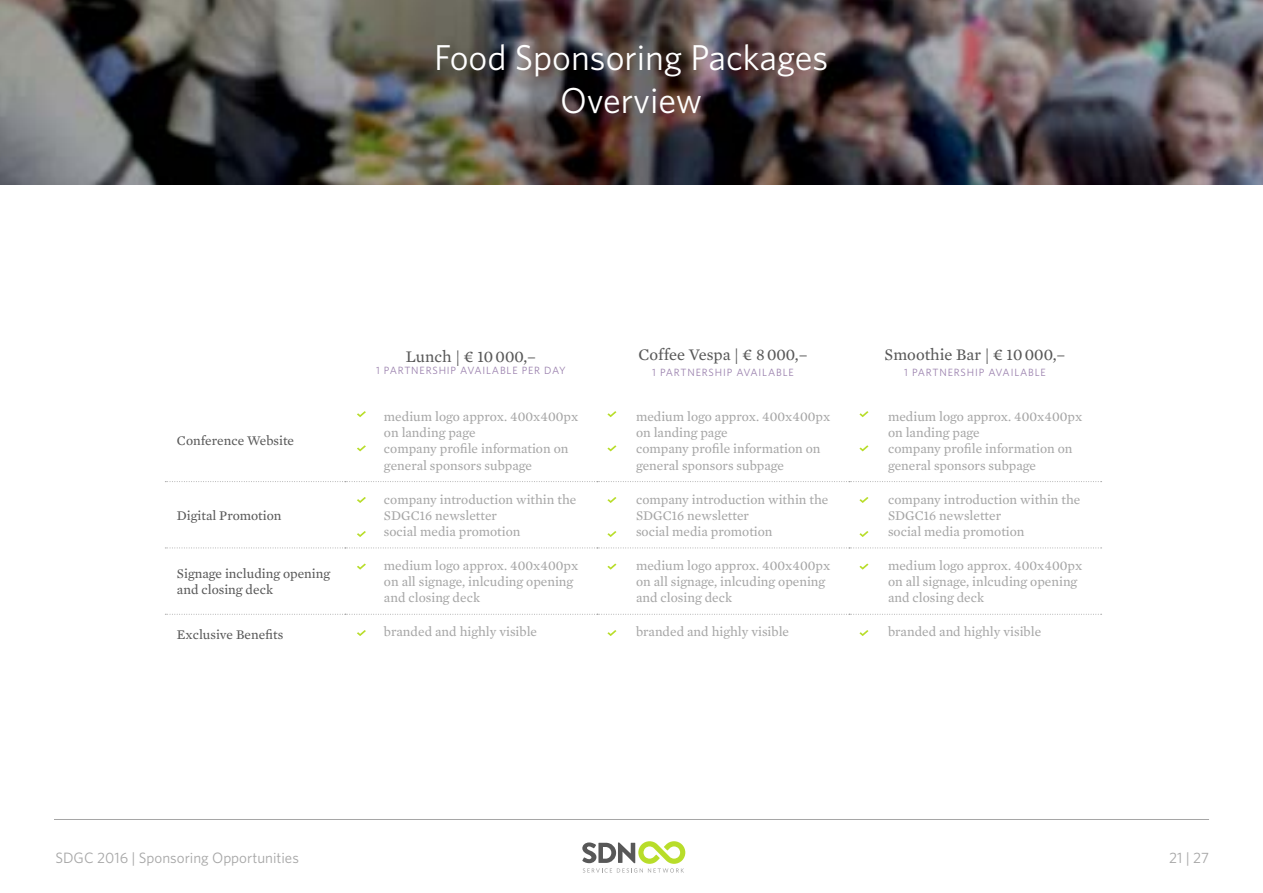
<style>
.page{position:relative;width:1263px;height:893px;background:#fff}
.page>*{position:absolute;margin:0;border:0;box-sizing:border-box;transform-origin:0 0}
.t1{font:36px/43.2px "Whitney";color:#fff;text-align:center}
.t2{font:16.5px "Mercury Text G2";color:#585858}
.t3{font:15px "Whitney";color:#a6a6a6}
.t4{font:13.5px/16.2px "Mercury Text G2";color:#a6a6a6}
.t5{font:13.5px/16.2px "Mercury Text G2";color:#585858}
.t6{font:10.5px "Whitney";letter-spacing:.08em;color:#9a80ad}
</style>
<div class="page">
<svg style="left:582px;top:841px;width:103px;height:32px"></svg>
<hr style="left:54px;top:819px;width:1155px;height:1px;background:#a6a6a6">
<svg style="left:165px;top:481px;width:937px;height:1px"></svg>
<svg style="left:165px;top:548px;width:937px;height:1px"></svg>
<svg style="left:165px;top:614px;width:937px;height:1px"></svg>
<svg style="left:859px;top:411px;width:9px;height:6px"></svg>
<svg style="left:607px;top:411px;width:9px;height:6px"></svg>
<svg style="left:357px;top:411px;width:9px;height:6px"></svg>
<svg style="left:859px;top:445px;width:9px;height:6px"></svg>
<svg style="left:607px;top:445px;width:9px;height:6px"></svg>
<svg style="left:357px;top:445px;width:9px;height:6px"></svg>
<svg style="left:859px;top:497px;width:9px;height:6px"></svg>
<svg style="left:607px;top:497px;width:9px;height:6px"></svg>
<svg style="left:357px;top:497px;width:9px;height:6px"></svg>
<svg style="left:859px;top:531px;width:9px;height:6px"></svg>
<svg style="left:607px;top:531px;width:9px;height:6px"></svg>
<svg style="left:357px;top:531px;width:9px;height:6px"></svg>
<svg style="left:859px;top:564px;width:9px;height:6px"></svg>
<svg style="left:607px;top:564px;width:9px;height:6px"></svg>
<svg style="left:357px;top:564px;width:9px;height:6px"></svg>
<svg style="left:859px;top:630px;width:9px;height:6px"></svg>
<svg style="left:607px;top:630px;width:9px;height:6px"></svg>
<svg style="left:357px;top:630px;width:9px;height:6px"></svg>
<img style="left:0;top:0;width:1263px;height:184px">
<h1 class="t1" style="left:434px;top:35px;width:396px">Food Sponsoring Packages<br>Overview</h1>
<p class="t5" style="left:177px;top:433px;width:119px">Conference Website</p>
<p class="t5" style="left:177px;top:507px;width:106px">Digital Promotion</p>
<p class="t2" style="left:406px;top:346px;width:132px">Lunch | ¤ 10 000,–</p>
<p class="t6" style="left:376px;top:364px;width:191px">1 PARTNERSHIP AVAILABLE PER DAY</p>
<p class="t2" style="left:638px;top:345px;width:171px">Coffee Vespa | ¤ 8 000,–</p>
<p class="t6" style="left:652px;top:366px;width:143px">1 PARTNERSHIP AVAILABLE</p>
<p class="t2" style="left:885px;top:345px;width:182px">Smoothie Bar | ¤ 10 000,–</p>
<p class="t6" style="left:904px;top:366px;width:143px">1 PARTNERSHIP AVAILABLE</p>
<p class="t4" style="left:384px;top:408px;width:196px">medium logo approx. 400x400px on landing page<br>company profile information on general sponsors subpage</p>
<p class="t4" style="left:636px;top:408px;width:196px">medium logo approx. 400x400px on landing page<br>company profile information on general sponsors subpage</p>
<p class="t4" style="left:888px;top:408px;width:196px">medium logo approx. 400x400px on landing page<br>company profile information on general sponsors subpage</p>
<p class="t4" style="left:384px;top:491px;width:194px">company introduction within the<br>SDGC16 newsletter<br>social media promotion</p>
<p class="t4" style="left:636px;top:491px;width:194px">company introduction within the<br>SDGC16 newsletter<br>social media promotion</p>
<p class="t4" style="left:888px;top:491px;width:194px">company introduction within the<br>SDGC16 newsletter<br>social media promotion</p>
<p class="t5" style="left:177px;top:565px;width:155px">Signage including opening and closing deck</p>
<p class="t4" style="left:384px;top:557px;width:196px">medium logo approx. 400x400px on all signage, inlcuding opening and closing deck</p>
<p class="t4" style="left:636px;top:557px;width:196px">medium logo approx. 400x400px on all signage, inlcuding opening and closing deck</p>
<p class="t4" style="left:888px;top:557px;width:196px">medium logo approx. 400x400px on all signage, inlcuding opening and closing deck</p>
<p class="t5" style="left:177px;top:626px;width:108px">Exclusive Benefits</p>
<p class="t4" style="left:384px;top:624px;width:155px">branded and highly visible</p>
<p class="t4" style="left:636px;top:624px;width:155px">branded and highly visible</p>
<p class="t4" style="left:888px;top:624px;width:155px">branded and highly visible</p>
<p class="t3" style="left:55px;top:849px;width:245px">SDGC 2016 | Sponsoring Opportunities</p>
<p class="t3" style="left:1169px;top:849px;width:41px">21 | 27</p>
</div>
